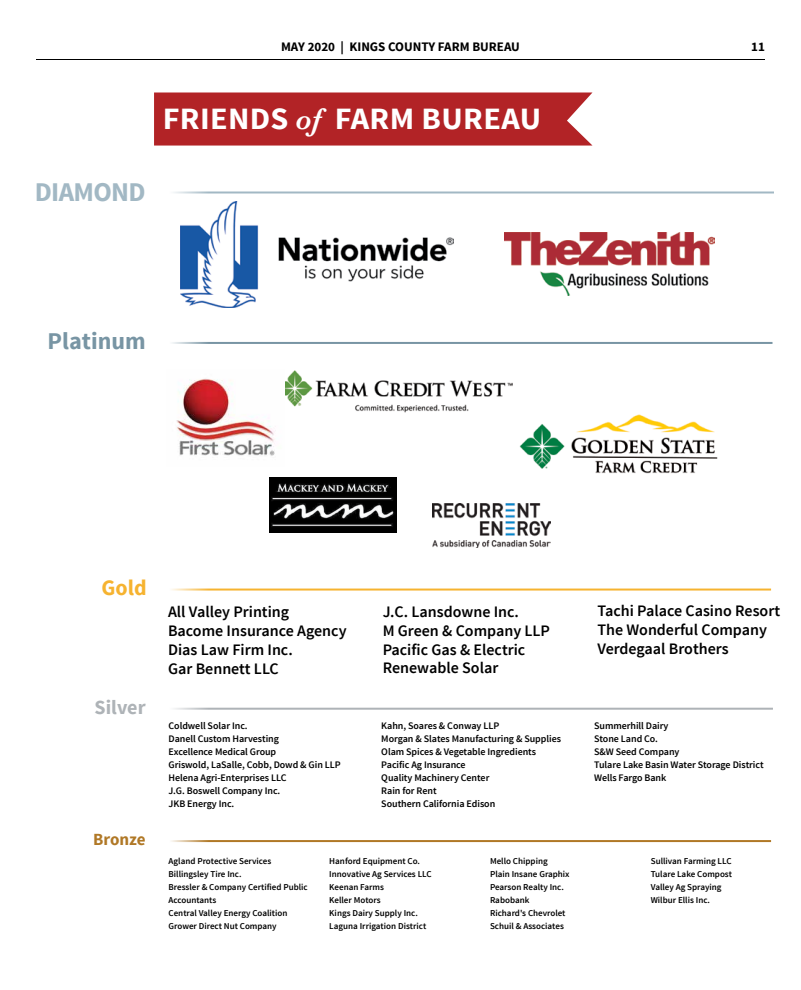
<style>
.page{position:relative;width:801px;height:990px;background:#fff}
.page>*{position:absolute;margin:0;border:0;box-sizing:border-box;transform-origin:0 0}
.t1{font:700 31px "Source Sans Pro";letter-spacing:.01em;color:#fff;scale:1.04 1}
.t2{font:700 27px "Source Sans Pro";letter-spacing:-.025em;color:#a2b8c4}
.t3{font:700 24px "Source Sans Pro";color:#7895a4}
.t4{font:700 22px "Source Sans Pro";color:#f6b330}
.t5{font:700 20px "Source Sans Pro";color:#aeb3b7}
.t6{font:700 17px "Source Sans Pro";color:#b07826}
.t7{font:600 16px/19px "Source Sans Pro";color:#000}
.t8{font:700 13px "Source Sans Pro";color:#000}
.t9{font:600 10px/13px "Source Sans Pro";letter-spacing:-.005em;color:#000}
.t10{font:600 9px/13px "Source Sans Pro";color:#000}
.s1{font-family:"Baskerville";font-weight:600;font-style:italic}
</style>
<div class="page">
<hr style="left:36px;top:59px;width:729px;height:1px;background:#000">
<div style="left:154px;top:93px;width:439px;height:53px;background:#b22326"></div>
<img style="left:519px;top:414px;width:199px;height:60px">
<img style="left:285px;top:370px;width:228px;height:43px">
<hr style="left:154px;top:589px;width:617px;height:2px;background:#f6b330">
<hr style="left:154px;top:708px;width:619px;height:2px;background:#aeb3b7">
<hr style="left:154px;top:840px;width:617px;height:2px;background:#b07826">
<img style="left:176px;top:378px;width:99px;height:78px">
<img style="left:433px;top:504px;width:117px;height:44px">
<img style="left:269px;top:477px;width:127px;height:56px">
<img style="left:181px;top:201px;width:272px;height:107px">
<hr style="left:154px;top:342px;width:619px;height:2px;background:#7895a4">
<hr style="left:154px;top:192px;width:620px;height:2px;background:#a2b8c4">
<div style="left:154px;top:186px;width:58px;height:23px;background:#fff"></div>
<div style="left:154px;top:331px;width:58px;height:22px;background:#fff"></div>
<svg style="left:154px;top:588px;width:58px;height:3px"></svg>
<svg style="left:154px;top:707px;width:58px;height:3px"></svg>
<svg style="left:154px;top:840px;width:58px;height:3px"></svg>
<img style="left:505px;top:232px;width:210px;height:63px">
<h3 class="t8" style="left:281px;top:38px;width:240px">MAY 2020 | KINGS COUNTY FARM BUREAU</h3>
<h3 class="t8" style="left:751px;top:38px;width:15px">11</h3>
<h2 class="t2" style="left:35px;top:175px;width:112px">DIAMOND</h2>
<h1 class="t1" style="left:163px;top:99px;width:366px">FRIENDS <span class="s1">of</span> FARM BUREAU</h1>
<h3 class="t3" style="left:48px;top:325px;width:99px">Platinum</h3>
<h3 class="t4" style="left:101px;top:574px;width:47px">Gold</h3>
<h3 class="t5" style="left:95px;top:694px;width:52px">Silver</h3>
<h3 class="t6" style="left:93px;top:829px;width:54px">Bronze</h3>
<h3 class="t7" style="left:168px;top:602px;width:180px">All Valley Printing<br>Bacome Insurance Agency<br>Dias Law Firm Inc.<br>Gar Bennett LLC</h3>
<h3 class="t7" style="left:383px;top:602px;width:169px">J.C. Lansdowne Inc.<br>M Green &amp; Company LLP<br>Pacific Gas &amp; Electric<br>Renewable Solar</h3>
<h3 class="t7" style="left:597px;top:602px;width:184px">Tachi Palace Casino Resort<br>The Wonderful Company<br>Verdegaal Brothers</h3>
<p class="t9" style="left:169px;top:720px;width:174px">Coldwell Solar Inc.<br>Danell Custom Harvesting<br>Excellence Medical Group<br>Griswold, LaSalle, Cobb, Dowd &amp; Gin LLP<br>Helena Agri-Enterprises LLC<br>J.G. Boswell Company Inc.<br>JKB Energy Inc.</p>
<p class="t9" style="left:381px;top:720px;width:181px">Kahn, Soares &amp; Conway LLP<br>Morgan &amp; Slates Manufacturing &amp; Supplies<br>Olam Spices &amp; Vegetable Ingredients<br>Pacific Ag Insurance<br>Quality Machinery Center<br>Rain for Rent<br>Southern California Edison</p>
<p class="t9" style="left:594px;top:720px;width:171px">Summerhill Dairy<br>Stone Land Co.<br>S&amp;W Seed Company<br>Tulare Lake Basin Water Storage District<br>Wells Fargo Bank</p>
<p class="t10" style="left:169px;top:855px;width:141px">Agland Protective Services<br>Billingsley Tire Inc.<br>Bressler &amp; Company Certified Public<br>Accountants<br>Central Valley Energy Coalition<br>Grower Direct Nut Company</p>
<p class="t10" style="left:329px;top:855px;width:104px">Hanford Equipment Co.<br>Innovative Ag Services LLC<br>Keenan Farms<br>Keller Motors<br>Kings Dairy Supply Inc.<br>Laguna Irrigation District</p>
<p class="t10" style="left:490px;top:855px;width:81px">Mello Chipping<br>Plain Insane Graphix<br>Pearson Realty Inc.<br>Rabobank<br>Richard's Chevrolet<br>Schuil &amp; Associates</p>
<p class="t10" style="left:651px;top:855px;width:83px">Sullivan Farming LLC<br>Tulare Lake Compost<br>Valley Ag Spraying<br>Wilbur Ellis Inc.</p>
</div>
